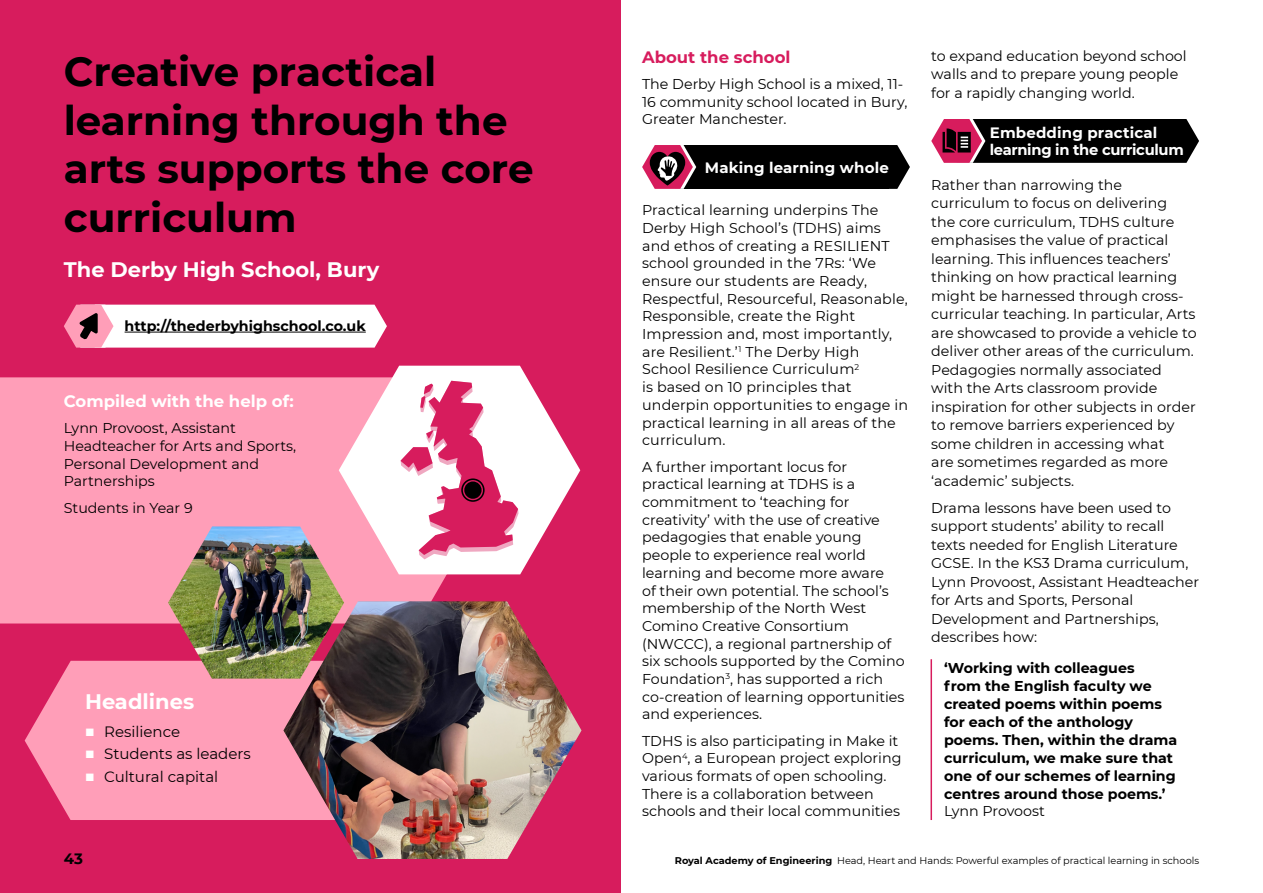
<style>
.page{position:relative;width:1263px;height:893px;background:#fff}
.page>*{position:absolute;margin:0;border:0;box-sizing:border-box;transform-origin:0 0}
.t1{font:700 40.5px/48.6px "Montserrat";color:#000}
.t2{font:700 21px "Montserrat";color:#fff}
.t3{font:700 16.5px "Montserrat";color:#fff}
.t4{font:700 16.5px "Montserrat";color:#d71c5d}
.t5{font:15px "Montserrat";color:#000}
.t6{font:700 15px/16.5px "Montserrat";letter-spacing:-.015em;color:#fff}
.t7{font:700 15px "Montserrat";letter-spacing:.01em;color:#fff}
.t8{font:700 15px "Montserrat";color:#000}
.t9{font:14.25px/17.7px "Montserrat";color:#000}
.t10{font:700 14.25px/18px "Montserrat";color:#000}
.t11{font:9.75px "Montserrat";color:#000}
.s1{color:#fff}
.s2{font-weight:700}
</style>
<div class="page">
<div style="left:0;top:0;width:621px;height:893px;background:#d71c5d"></div>
<div style="left:0;top:377px;width:489px;height:246px;background:#ff9eb8"></div>
<svg style="left:25px;top:661px;width:258px;height:159px;background:#fb91af"></svg>
<svg style="left:889px;top:145px;width:21px;height:44px"></svg>
<div style="left:675px;top:145px;width:214px;height:44px;background:#000"></div>
<svg style="left:642px;top:145px;width:54px;height:44px"></svg>
<hr style="left:930px;top:659px;width:2px;height:161px;background:#d71c5d">
<svg style="left:931px;top:119px;width:268px;height:44px;background:#26141a"></svg>
<img style="left:283px;top:601px;width:298px;height:258px">
<img style="left:168px;top:526px;width:176px;height:153px">
<svg style="left:339px;top:366px;width:241px;height:208px;fill:#fff"></svg>
<svg style="left:64px;top:305px;width:323px;height:43px;background:#f5e3e9"></svg>
<hr style="left:125px;top:332px;width:241px;height:1px;background:#000">
<svg style="left:401px;top:381px;width:117px;height:178px"></svg>
<div style="left:464px;top:481px;width:18px;height:18px;background:#000;border-radius:50%"></div>
<div style="left:461px;top:478px;width:24px;height:24px;border:2px solid #000;border-radius:50%"></div>
<h1 class="t1" style="left:64px;top:45px;width:471px">Creative practical learning through the arts supports the core curriculum</h1>
<h2 class="t2" style="left:64px;top:255px;width:317px">The Derby High School, Bury</h2>
<p class="t10" style="left:125px;top:316px;width:243px">http://thederbyhighschool.co.uk</p>
<p class="t3" style="left:64px;top:389px;width:231px">Compiled with the help of:</p>
<p class="t9" style="left:64px;top:419px;width:234px">Lynn Provoost, Assistant<br>Headteacher for Arts and Sports,<br>Personal Development and<br>Partnerships</p>
<p class="t9" style="left:64px;top:498px;width:130px">Students in Year 9</p>
<h2 class="t2" style="left:85px;top:687px;width:111px">Headlines</h2>
<p class="t5" style="left:85px;top:721px;width:97px"><span class="s1">■</span> Resilience</p>
<p class="t5" style="left:85px;top:744px;width:167px"><span class="s1">■</span> Students as leaders</p>
<p class="t5" style="left:85px;top:767px;width:135px"><span class="s1">■</span> Cultural capital</p>
<p class="t4" style="left:642px;top:45px;width:150px">About the school</p>
<p class="t9" style="left:642px;top:75px;width:267px">The Derby High School is a mixed, 11-<br>16 community school located in Bury,<br>Greater Manchester.</p>
<p class="t7" style="left:705px;top:156px;width:185px">Making learning whole</p>
<p class="t9" style="left:642px;top:201px;width:268px">Practical learning underpins The<br>Derby High School’s (TDHS) aims and ethos of creating a RESILIENT school grounded in the 7Rs: ‘We ensure our students are Ready,<br>Respectful, Resourceful, Reasonable,<br>Responsible, create the Right<br>Impression and, most importantly, are Resilient.’<sup>1</sup> The Derby High<br>School Resilience Curriculum<sup>2<br></sup>is based on 10 principles that underpin opportunities to engage in practical learning in all areas of the curriculum.</p>
<p class="t9" style="left:642px;top:457px;width:264px">A further important locus for practical learning at TDHS is a commitment to ‘teaching for creativity’ with the use of creative pedagogies that enable young people to experience real world learning and become more aware<br>of their own potential. The school’s membership of the North West<br>Comino Creative Consortium (NWCCC), a regional partnership of six schools supported by the Comino<br>Foundation<sup>3</sup>, has supported a rich co-creation of learning opportunities and experiences.</p>
<p class="t9" style="left:642px;top:731px;width:261px">TDHS is also participating in Make it Open<sup>4</sup>, a European project exploring various formats of open schooling.<br>There is a collaboration between schools and their local communities</p>
<p class="t9" style="left:931px;top:46px;width:257px;line-height:18.5px">to expand education beyond school walls and to prepare young people for a rapidly changing world.</p>
<p class="t6" style="left:990px;top:124px;width:196px">Embedding practical learning in the curriculum</p>
<p class="t9" style="left:931px;top:175px;width:267px;line-height:18.5px">Rather than narrowing the curriculum to focus on delivering<br>the core curriculum, TDHS culture emphasises the value of practical learning. This influences teachers’ thinking on how practical learning might be harnessed through cross&shy;curricular teaching. In particular, Arts are showcased to provide a vehicle to deliver other areas of the curriculum.<br>Pedagogies normally associated with the Arts classroom provide inspiration for other subjects in order to remove barriers experienced by some children in accessing what<br>are sometimes regarded as more ‘academic’ subjects.</p>
<p class="t9" style="left:931px;top:498px;width:269px;line-height:18.5px">Drama lessons have been used to support students’ ability to recall texts needed for English Literature<br>GCSE. In the KS3 Drama curriculum,<br>Lynn Provoost, Assistant Headteacher for Arts and Sports, Personal<br>Development and Partnerships, describes how:</p>
<p class="t10" style="left:944px;top:658px;width:235px">‘Working with colleagues<br>from the English faculty we created poems within poems for each of the anthology poems. Then, within the drama curriculum, we make sure that one of our schemes of learning centres around those poems.’</p>
<p class="t9" style="left:944px;top:802px;width:102px">Lynn Provoost</p>
<p class="t8" style="left:64px;top:847px;width:21px">43</p>
<p class="t11" style="left:675px;top:854px;width:526px"><span class="s2">Royal Academy of Engineering</span> Head, Heart and Hands: Powerful examples of practical learning in schools</p>
</div>
